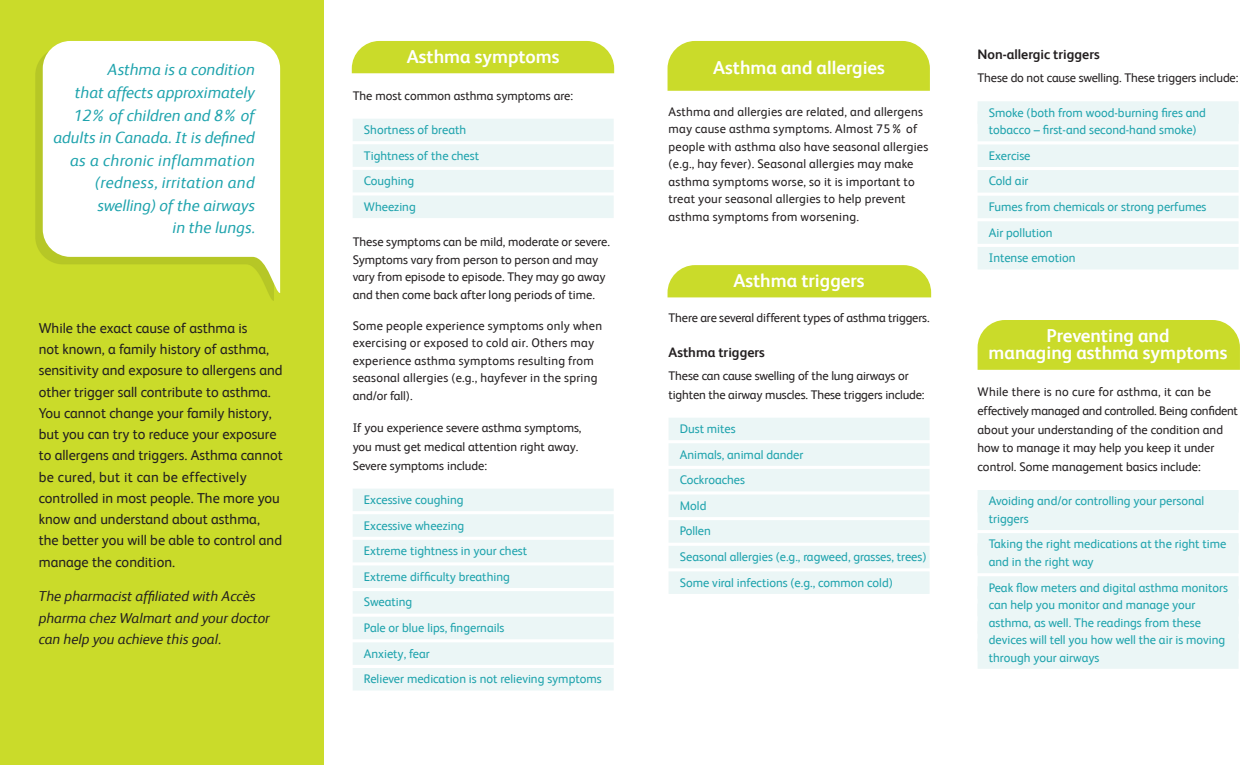
<style>
.page{position:relative;width:1260px;height:765px;background:#fff}
.page>*{position:absolute;margin:0;border:0;box-sizing:border-box;transform-origin:0 0}
.t1{font:700 18.75px/17.5px "FS Albert";color:#fff;text-align:center}
.t2{font:italic 16.25px/22.5px "FS Albert";color:#1ea3ad;text-align:right}
.t3{font:14.38px/21.2px "FS Albert";color:#231f20}
.t4{font:italic 14.38px/21.2px "FS Albert";color:#231f20}
.t5{font:700 13.75px "FS Albert";color:#231f20}
.t6{font:12.5px/25.6px "FS Albert";color:#1ea3ad}
.t7{font:12.5px/18.8px "FS Albert";color:#231f20}
.t8{font:12.5px/17.5px "FS Albert";letter-spacing:.02em;color:#231f20}
</style>
<div class="page">
<div style="left:668px;top:265px;width:263px;height:32px;background:#cadb2a"></div>
<div style="left:0;top:0;width:323px;height:765px;background:#cadb2a"></div>
<img style="left:36px;top:57px;width:237px;height:243px">
<svg style="left:43px;top:41px;width:237px;height:252px;background:#f6f9e0"></svg>
<div style="left:668px;top:41px;width:262px;height:50px;background:#cadb2a"></div>
<div style="left:669px;top:418px;width:261px;height:22px;background:#ebf6f6"></div>
<div style="left:669px;top:443px;width:261px;height:23px;background:#ebf6f6"></div>
<div style="left:669px;top:469px;width:261px;height:22px;background:#ebf6f6"></div>
<div style="left:669px;top:495px;width:261px;height:22px;background:#ebf6f6"></div>
<div style="left:669px;top:520px;width:261px;height:23px;background:#ebf6f6"></div>
<div style="left:669px;top:546px;width:261px;height:22px;background:#ebf6f6"></div>
<div style="left:669px;top:571px;width:261px;height:23px;background:#ebf6f6"></div>
<div style="left:978px;top:320px;width:262px;height:50px;background:#cadb2a"></div>
<div style="left:352px;top:41px;width:262px;height:32px;background:#cadb2a"></div>
<div style="left:353px;top:119px;width:261px;height:22px;background:#ebf6f6"></div>
<div style="left:353px;top:144px;width:261px;height:23px;background:#ebf6f6"></div>
<div style="left:353px;top:170px;width:261px;height:22px;background:#ebf6f6"></div>
<div style="left:353px;top:196px;width:261px;height:22px;background:#ebf6f6"></div>
<div style="left:353px;top:489px;width:261px;height:22px;background:#ebf6f6"></div>
<div style="left:353px;top:514px;width:261px;height:23px;background:#ebf6f6"></div>
<div style="left:353px;top:540px;width:261px;height:22px;background:#ebf6f6"></div>
<div style="left:353px;top:566px;width:261px;height:22px;background:#ebf6f6"></div>
<div style="left:353px;top:591px;width:261px;height:23px;background:#ebf6f6"></div>
<div style="left:353px;top:617px;width:261px;height:22px;background:#ebf6f6"></div>
<div style="left:353px;top:642px;width:261px;height:23px;background:#ebf6f6"></div>
<div style="left:353px;top:668px;width:261px;height:23px;background:#ebf6f6"></div>
<div style="left:978px;top:101px;width:261px;height:23px;background:#ebf6f6"></div>
<div style="left:978px;top:111px;width:261px;height:30px;background:#ebf6f6"></div>
<div style="left:978px;top:144px;width:261px;height:23px;background:#ebf6f6"></div>
<div style="left:978px;top:170px;width:261px;height:23px;background:#ebf6f6"></div>
<div style="left:978px;top:196px;width:261px;height:22px;background:#ebf6f6"></div>
<div style="left:978px;top:221px;width:261px;height:23px;background:#ebf6f6"></div>
<div style="left:978px;top:247px;width:261px;height:22px;background:#ebf6f6"></div>
<div style="left:978px;top:490px;width:261px;height:23px;background:#ebf6f6"></div>
<div style="left:978px;top:500px;width:261px;height:30px;background:#ebf6f6"></div>
<div style="left:978px;top:533px;width:261px;height:23px;background:#ebf6f6"></div>
<div style="left:978px;top:543px;width:261px;height:30px;background:#ebf6f6"></div>
<div style="left:978px;top:576px;width:261px;height:23px;background:#ebf6f6"></div>
<div style="left:978px;top:586px;width:261px;height:30px;background:#ebf6f6"></div>
<div style="left:978px;top:604px;width:261px;height:30px;background:#ebf6f6"></div>
<div style="left:978px;top:621px;width:261px;height:30px;background:#ebf6f6"></div>
<div style="left:978px;top:639px;width:261px;height:30px;background:#ebf6f6"></div>
<h2 class="t2" style="left:53px;top:59px;width:203px">Asthma is a condition<br>that affects approximately<br>12% of children and 8% of adults in Canada. It is defined as a chronic inflammation (redness, irritation and swelling) of the airways<br>in the lungs.</h2>
<p class="t3" style="left:39px;top:317px;width:246px">While the exact cause of asthma is<br>not known, a family history of asthma, sensitivity and exposure to allergens and other trigger sall contribute to asthma.<br>You cannot change your family history, but you can try to reduce your exposure to allergens and triggers. Asthma cannot be cured, but it can be effectively controlled in most people. The more you know and understand about asthma, the better you will be able to control and manage the condition.</p>
<p class="t4" style="left:39px;top:586px;width:233px">The pharmacist affiliated with Accès pharma chez Walmart and your doctor can help you achieve this goal.</p>
<h1 class="t1" style="left:407px;top:48px;width:154px">Asthma symptoms</h1>
<p class="t7" style="left:353px;top:86px;width:222px">The most common asthma symptoms are:</p>
<p class="t6" style="left:364px;top:117px;width:117px">Shortness of breath<br>Tightness of the chest<br>Coughing<br>Wheezing</p>
<p class="t7" style="left:353px;top:233px;width:259px;line-height:17.5px">These symptoms can be mild, moderate or severe.<br>Symptoms vary from person to person and may vary from episode to episode. They may go away and then come back after long periods of time.</p>
<p class="t8" style="left:353px;top:317px;width:251px">Some people experience symptoms only when exercising or exposed to cold air. Others may experience asthma symptoms resulting from seasonal allergies (e.g., hayfever in the spring and/or fall).</p>
<p class="t7" style="left:353px;top:418px;width:230px">If you experience severe asthma symptoms, you must get medical attention right away.<br>Severe symptoms include:</p>
<p class="t6" style="left:364px;top:487px;width:239px">Excessive coughing<br>Excessive wheezing<br>Extreme tightness in your chest<br>Extreme difficulty breathing<br>Sweating<br>Pale or blue lips, fingernails<br>Anxiety, fear<br>Reliever medication is not relieving symptoms</p>
<h1 class="t1" style="left:713px;top:59px;width:173px">Asthma and allergies</h1>
<p class="t8" style="left:669px;top:103px;width:261px">Asthma and allergies are related, and allergens may cause asthma symptoms. Almost 75% of people with asthma also have seasonal allergies (e.g., hay fever). Seasonal allergies may make asthma symptoms worse, so it is important to treat your seasonal allergies to help prevent asthma symptoms from worsening.</p>
<h1 class="t1" style="left:733px;top:272px;width:133px">Asthma triggers</h1>
<p class="t7" style="left:669px;top:309px;width:262px">There are several different types of asthma triggers.</p>
<p class="t5" style="left:669px;top:344px;width:98px">Asthma triggers</p>
<p class="t7" style="left:669px;top:366px;width:258px">These can cause swelling of the lung airways or tighten the airway muscles. These triggers include:</p>
<p class="t6" style="left:680px;top:416px;width:248px">Dust mites<br>Animals, animal dander<br>Cockroaches<br>Mold<br>Pollen<br>Seasonal allergies (e.g., ragweed, grasses, trees)<br>Some viral infections (e.g., common cold)</p>
<p class="t5" style="left:978px;top:46px;width:124px">Non-allergic triggers</p>
<p class="t7" style="left:978px;top:69px;width:262px">These do not cause swelling. These triggers include:</p>
<p class="t6" style="left:989px;top:104px;width:219px;line-height:17.5px">Smoke (both from wood-burning fires and tobacco – first-and second-hand smoke)</p>
<p class="t6" style="left:989px;top:143px;width:219px">Exercise<br>Cold air<br>Fumes from chemicals or strong perfumes<br>Air pollution<br>Intense emotion</p>
<h1 class="t1" style="left:989px;top:326px;width:240px">Preventing and<br>managing asthma symptoms</h1>
<p class="t7" style="left:978px;top:382px;width:262px">While there is no cure for asthma, it can be effectively managed and controlled. Being confident about your understanding of the condition and how to manage it may help you keep it under control. Some management basics include:</p>
<p class="t6" style="left:989px;top:492px;width:217px;line-height:17.5px">Avoiding and/or controlling your personal triggers</p>
<p class="t6" style="left:989px;top:535px;width:239px;line-height:17.5px">Taking the right medications at the right time and in the right way</p>
<p class="t6" style="left:989px;top:578px;width:241px;line-height:17.5px">Peak flow meters and digital asthma monitors can help you monitor and manage your asthma, as well. The readings from these devices will tell you how well the air is moving through your airways</p>
</div>
